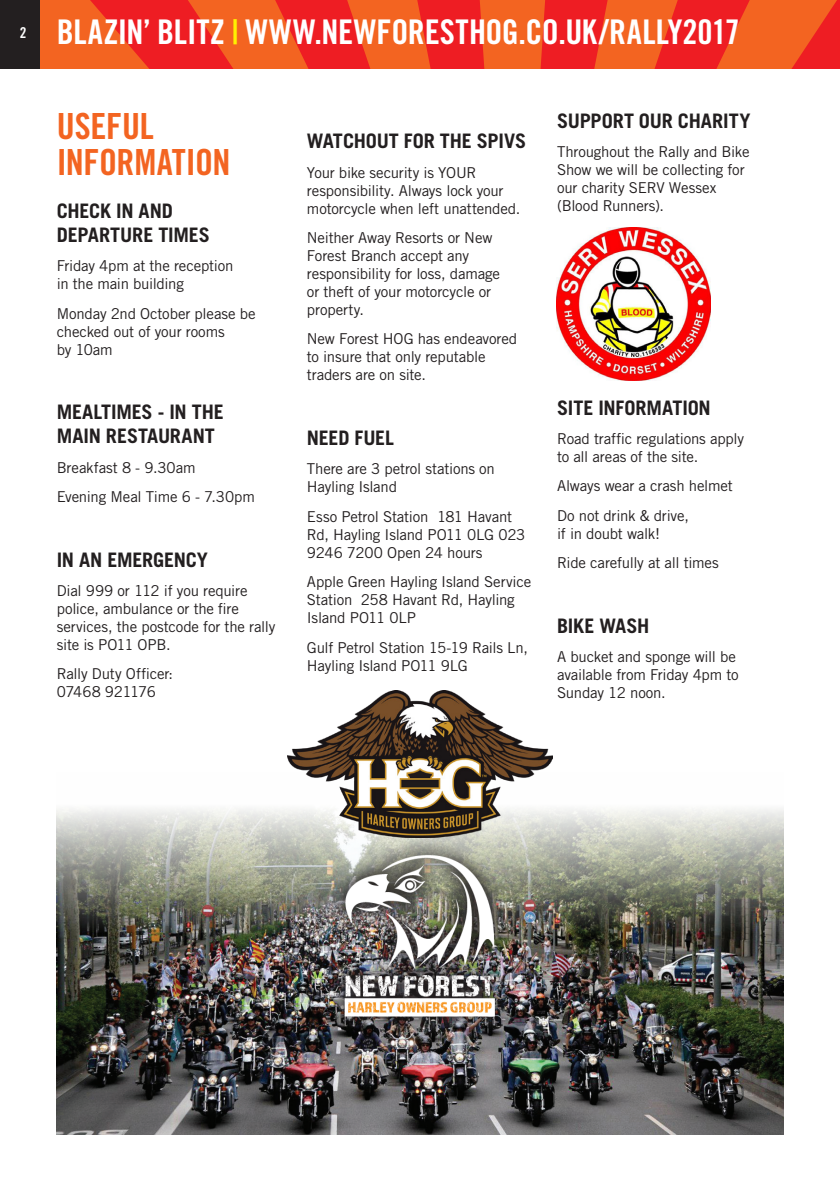
<style>
.page{position:relative;width:840px;height:1191px;background:#fff}
.page>*{position:absolute;margin:0;border:0;box-sizing:border-box;transform-origin:0 0}
.Date{font:36px/36px "Trade Gothic LT Std Bd Cn 20";letter-spacing:-.01em;color:#f36421}
.t1{font:34px "Trade Gothic LT Std Bd Cn 20";letter-spacing:-.005em;color:#fff}
.Main_Body{font:700 20px/24px "Trade Gothic LT Std";letter-spacing:-.01em;color:#231f20}
.Main_Body-2{font:15px/18px "Trade Gothic LT Std";letter-spacing:-.015em;color:#231f20}
.folio{font:15px "Trade Gothic LT Std Bd Cn 20";color:#fff}
.s1{color:#fff101}
</style>
<div class="page">
<svg style="left:40px;top:0;width:799px;height:68px;background:#f04321"></svg>
<div style="left:0;top:0;width:40px;height:68px;background:#231f20"></div>
<img style="left:56px;top:809px;width:726px;height:325px">
<img style="left:287px;top:691px;width:265px;height:146px">
<img style="left:556px;top:227px;width:154px;height:153px">
<img style="left:304px;top:820px;width:231px;height:231px">
<p class="folio" style="left:20px;top:23px;width:8px">2</p>
<h2 class="t1" style="left:57px;top:12px;width:684px">BLAZIN’ BLITZ <span class="s1">|</span> WWW.NEWFORESTHOG.CO.UK/RALLY2017</h2>
<p class="Date" style="left:57px;top:108px;width:175px">USEFUL<br>INFORMATION</p>
<p class="Main_Body" style="left:57px;top:198px;width:154px">CHECK IN AND<br>DEPARTURE TIMES</p>
<p class="Main_Body-2" style="left:57px;top:257px;width:178px">Friday 4pm at the reception in the main building</p>
<p class="Main_Body-2" style="left:57px;top:304px;width:200px">Monday 2nd October please be checked out of your rooms<br>by 10am</p>
<p class="Main_Body" style="left:57px;top:400px;width:168px">MEALTIMES - IN THE<br>MAIN RESTAURANT</p>
<p class="Main_Body-2" style="left:57px;top:458px;width:140px">Breakfast 8 - 9.30am</p>
<p class="Main_Body-2" style="left:57px;top:487px;width:199px">Evening Meal Time 6 - 7.30pm</p>
<p class="Main_Body" style="left:57px;top:547px;width:152px">IN AN EMERGENCY</p>
<p class="Main_Body-2" style="left:57px;top:581px;width:220px">Dial 999 or 112 if you require police, ambulance or the fire services, the postcode for the rally site is PO11 OPB.</p>
<p class="Main_Body-2" style="left:57px;top:665px;width:118px">Rally Duty Officer:<br>07468 921176</p>
<p class="Main_Body" style="left:307px;top:129px;width:221px">WATCHOUT FOR THE SPIVS</p>
<p class="Main_Body-2" style="left:307px;top:163px;width:215px">Your bike security is YOUR responsibility. Always lock your motorcycle when left unattended.</p>
<p class="Main_Body-2" style="left:307px;top:228px;width:194px">Neither Away Resorts or New<br>Forest Branch accept any responsibility for loss, damage or theft of your motorcycle or property.</p>
<p class="Main_Body-2" style="left:307px;top:330px;width:212px">New Forest HOG has endeavored to insure that only reputable traders are on site.</p>
<p class="Main_Body" style="left:307px;top:425px;width:88px">NEED FUEL</p>
<p class="Main_Body-2" style="left:307px;top:460px;width:189px">There are 3 petrol stations on<br>Hayling Island</p>
<p class="Main_Body-2" style="left:307px;top:507px;width:220px">Esso Petrol Station 181 Havant<br>Rd, Hayling Island PO11 0LG 023<br>9246 7200 Open 24 hours</p>
<p class="Main_Body-2" style="left:307px;top:572px;width:226px">Apple Green Hayling Island Service<br>Station 258 Havant Rd, Hayling<br>Island PO11 0LP</p>
<p class="Main_Body-2" style="left:307px;top:638px;width:222px">Gulf Petrol Station 15-19 Rails Ln,<br>Hayling Island PO11 9LG</p>
<p class="Main_Body" style="left:556px;top:108px;width:195px">SUPPORT OUR CHARITY</p>
<p class="Main_Body-2" style="left:556px;top:143px;width:194px">Throughout the Rally and Bike<br>Show we will be collecting for our charity SERV Wessex (Blood Runners).</p>
<p class="Main_Body" style="left:556px;top:395px;width:155px">SITE INFORMATION</p>
<p class="Main_Body-2" style="left:556px;top:429px;width:188px">Road traffic regulations apply to all areas of the site.</p>
<p class="Main_Body-2" style="left:556px;top:477px;width:177px">Always wear a crash helmet</p>
<p class="Main_Body-2" style="left:556px;top:506px;width:133px">Do not drink &amp; drive, if in doubt walk!</p>
<p class="Main_Body-2" style="left:556px;top:553px;width:163px">Ride carefully at all times</p>
<p class="Main_Body" style="left:556px;top:613px;width:94px">BIKE WASH</p>
<p class="Main_Body-2" style="left:556px;top:647px;width:183px">A bucket and sponge will be available from Friday 4pm to<br>Sunday 12 noon.</p>
</div>
